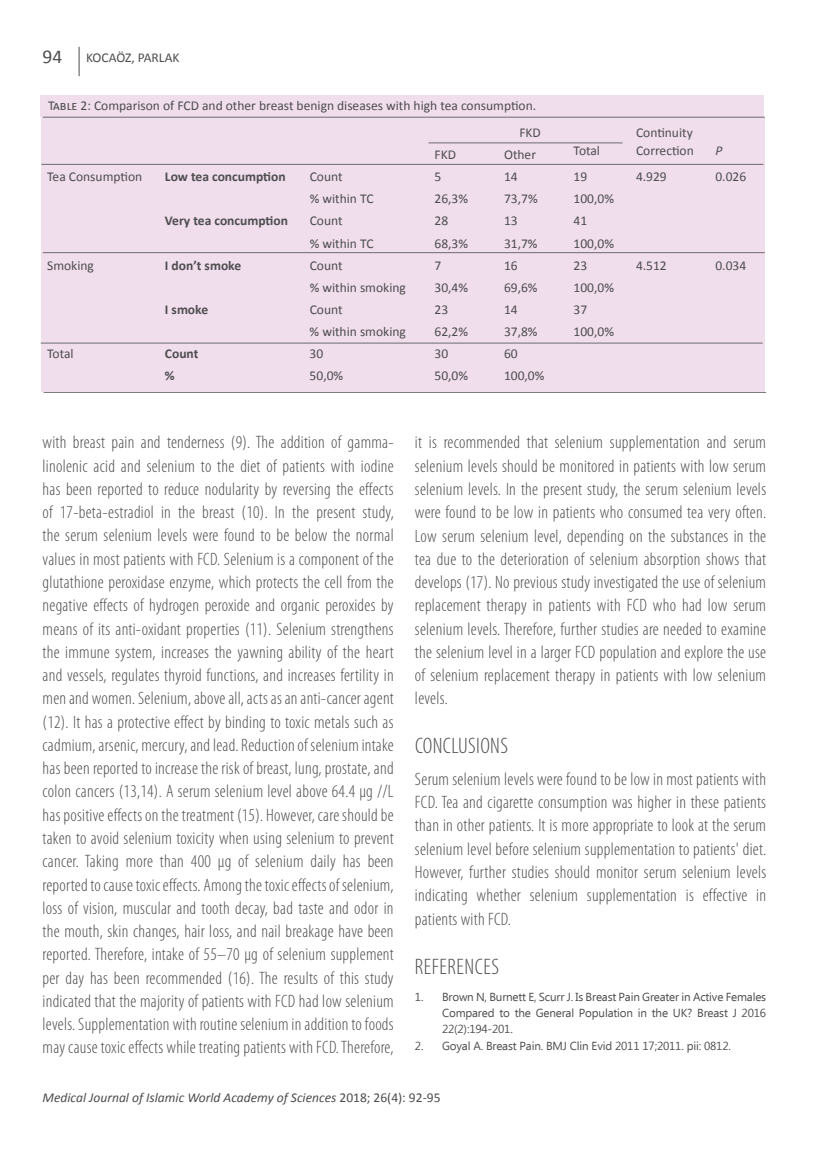
<style>
.page{position:relative;width:830px;height:1149px;background:#fff}
.page>*{position:absolute;margin:0;border:0;box-sizing:border-box;transform-origin:0 0}
.t1{font:300 condensed 22.5px "Myriad Pro";letter-spacing:.025em;color:#4d4d4f}
.t2{font:300 condensed 18px/23.2px "Myriad Pro";letter-spacing:.015em;color:#4d4d4f;text-align:justify}
.t3{font:13.5px/18px "Calibri";color:#4d4d4f}
.t4{font:italic 13.5px "Calibri";color:#4d4d4f}
.t5{font:700 13.5px "Calibri";color:#4d4d4f}
.t6{font:11.7px/15.8px "Ebrima";letter-spacing:-.015em;color:#4d4d4f;text-align:justify}
.s1{font-size:19.5px}
.s2{font-style:normal}
</style>
<div class="page">
<svg style="left:79px;top:47px;width:1px;height:29px"></svg>
<div style="left:41px;top:118px;width:722px;height:274px;background:#f1deed"></div>
<div style="left:41px;top:95px;width:722px;height:22px;background:#f1deed"></div>
<hr style="left:41px;top:164px;width:722px;height:1px;background:#4d4d4f">
<hr style="left:43px;top:117px;width:721px;height:1px;background:#4d4d4f">
<hr style="left:44px;top:392px;width:721px;height:1px;background:#4d4d4f">
<hr style="left:43px;top:252px;width:721px;height:1px;background:#4d4d4f">
<hr style="left:41px;top:343px;width:721px;height:1px;background:#4d4d4f">
<hr style="left:428px;top:143px;width:194px;height:1px;background:#4d4d4f">
<p class="t3" style="left:43px;top:49px;width:138px"><span class="s1">94</span> KOCAÖZ, PARLAK</p>
<p class="t3" style="left:48px;top:96px;width:489px">Table 2: Comparison of FCD and other breast benign diseases with high tea consumption.</p>
<p class="t3" style="left:519px;top:123px;width:23px">FKD</p>
<p class="t3" style="left:434px;top:145px;width:23px">FKD</p>
<p class="t3" style="left:504px;top:145px;width:33px">Other</p>
<p class="t3" style="left:573px;top:141px;width:28px">Total</p>
<p class="t3" style="left:635px;top:123px;width:59px">Continuity<br>Correction</p>
<p class="t4" style="left:715px;top:141px;width:8px">P</p>
<p class="t3" style="left:47px;top:168px;width:96px">Tea Consumption</p>
<p class="t5" style="left:165px;top:168px;width:122px">Low tea concumption</p>
<p class="t3" style="left:309px;top:168px;width:34px">Count</p>
<p class="t3" style="left:434px;top:168px;width:8px">5</p>
<p class="t3" style="left:504px;top:168px;width:15px">14</p>
<p class="t3" style="left:573px;top:168px;width:15px">19</p>
<p class="t3" style="left:635px;top:168px;width:32px">4.929</p>
<p class="t3" style="left:715px;top:168px;width:32px">0.026</p>
<p class="t3" style="left:309px;top:190px;width:65px">% within TC</p>
<p class="t3" style="left:434px;top:190px;width:35px">26,3%</p>
<p class="t3" style="left:504px;top:190px;width:35px">73,7%</p>
<p class="t3" style="left:573px;top:190px;width:42px">100,0%</p>
<p class="t5" style="left:165px;top:212px;width:124px">Very tea concumption</p>
<p class="t3" style="left:309px;top:212px;width:34px">Count</p>
<p class="t3" style="left:434px;top:212px;width:15px">28</p>
<p class="t3" style="left:504px;top:212px;width:15px">13</p>
<p class="t3" style="left:573px;top:212px;width:15px">41</p>
<p class="t3" style="left:309px;top:234px;width:65px">% within TC</p>
<p class="t3" style="left:434px;top:234px;width:35px">68,3%</p>
<p class="t3" style="left:504px;top:234px;width:35px">31,7%</p>
<p class="t3" style="left:573px;top:234px;width:42px">100,0%</p>
<p class="t3" style="left:47px;top:256px;width:48px">Smoking</p>
<p class="t5" style="left:165px;top:256px;width:78px">I don’t smoke</p>
<p class="t3" style="left:309px;top:256px;width:34px">Count</p>
<p class="t3" style="left:434px;top:256px;width:8px">7</p>
<p class="t3" style="left:504px;top:256px;width:15px">16</p>
<p class="t3" style="left:573px;top:256px;width:15px">23</p>
<p class="t3" style="left:635px;top:256px;width:32px">4.512</p>
<p class="t3" style="left:715px;top:256px;width:32px">0.034</p>
<p class="t3" style="left:309px;top:278px;width:98px">% within smoking</p>
<p class="t3" style="left:434px;top:278px;width:35px">30,4%</p>
<p class="t3" style="left:504px;top:278px;width:35px">69,6%</p>
<p class="t3" style="left:573px;top:278px;width:42px">100,0%</p>
<p class="t5" style="left:165px;top:301px;width:45px">I smoke</p>
<p class="t3" style="left:309px;top:300px;width:34px">Count</p>
<p class="t3" style="left:434px;top:300px;width:15px">23</p>
<p class="t3" style="left:504px;top:300px;width:15px">14</p>
<p class="t3" style="left:573px;top:300px;width:15px">37</p>
<p class="t3" style="left:309px;top:322px;width:98px">% within smoking</p>
<p class="t3" style="left:434px;top:322px;width:35px">62,2%</p>
<p class="t3" style="left:504px;top:322px;width:35px">37,8%</p>
<p class="t3" style="left:573px;top:322px;width:42px">100,0%</p>
<p class="t3" style="left:47px;top:345px;width:28px">Total</p>
<p class="t5" style="left:165px;top:345px;width:35px">Count</p>
<p class="t3" style="left:309px;top:345px;width:15px">30</p>
<p class="t3" style="left:434px;top:345px;width:15px">30</p>
<p class="t3" style="left:504px;top:345px;width:15px">60</p>
<p class="t5" style="left:165px;top:367px;width:11px">%</p>
<p class="t3" style="left:309px;top:367px;width:35px">50,0%</p>
<p class="t3" style="left:434px;top:367px;width:35px">50,0%</p>
<p class="t3" style="left:504px;top:367px;width:42px">100,0%</p>
<p class="t2" style="left:43px;top:430px;width:352px">with breast pain and tenderness (9). The addition of gamma&shy;linolenic acid and selenium to the diet of patients with iodine has been reported to reduce nodularity by reversing the effects of 17-beta-estradiol in the breast (10). In the present study, the serum selenium levels were found to be below the normal values in most patients with FCD. Selenium is a component of the glutathione peroxidase enzyme, which protects the cell from the negative effects of hydrogen peroxide and organic peroxides by means of its anti-oxidant properties (11). Selenium strengthens the immune system, increases the yawning ability of the heart and vessels, regulates thyroid functions, and increases fertility in men and women. Selenium, above all, acts as an anti-cancer agent (12). It has a protective effect by binding to toxic metals such as cadmium, arsenic, mercury, and lead. Reduction of selenium intake has been reported to increase the risk of breast, lung, prostate, and colon cancers (13,14). A serum selenium level above 64.4 µg //L has positive effects on the treatment (15). However, care should be taken to avoid selenium toxicity when using selenium to prevent cancer. Taking more than 400 µg of selenium daily has been reported to cause toxic effects. Among the toxic effects of selenium, loss of vision, muscular and tooth decay, bad taste and odor in the mouth, skin changes, hair loss, and nail breakage have been reported. Therefore, intake of 55–70 µg of selenium supplement per day has been recommended (16). The results of this study indicated that the majority of patients with FCD had low selenium levels. Supplementation with routine selenium in addition to foods may cause toxic effects while treating patients with FCD. Therefore,</p>
<p class="t2" style="left:415px;top:430px;width:352px">it is recommended that selenium supplementation and serum selenium levels should be monitored in patients with low serum selenium levels. In the present study, the serum selenium levels were found to be low in patients who consumed tea very often.<br>Low serum selenium level, depending on the substances in the tea due to the deterioration of selenium absorption shows that develops (17). No previous study investigated the use of selenium replacement therapy in patients with FCD who had low serum selenium levels. Therefore, further studies are needed to examine the selenium level in a larger FCD population and explore the use of selenium replacement therapy in patients with low selenium levels.</p>
<p class="t1" style="left:415px;top:732px;width:94px">CONCLUSIONS</p>
<p class="t2" style="left:415px;top:767px;width:352px">Serum selenium levels were found to be low in most patients with FCD. Tea and cigarette consumption was higher in these patients than in other patients. It is more appropriate to look at the serum selenium level before selenium supplementation to patients' diet.<br>However, further studies should monitor serum selenium levels indicating whether selenium supplementation is effective in patients with FCD.</p>
<p class="t1" style="left:415px;top:952px;width:85px">REFERENCES</p>
<p class="t6" style="left:442px;top:989px;width:325px;text-indent:-27px">1. Brown N, Burnett E, Scurr J. Is Breast Pain Greater in Active Females Compared to the General Population in the UK? Breast J 2016<br>22(2):194-201.</p>
<p class="t6" style="left:415px;top:1038px;width:317px">2. Goyal A. Breast Pain. BMJ Clin Evid 2011 17;2011. pii: 0812.</p>
<p class="t4" style="left:43px;top:1087px;width:399px">Medical Journal of Islamic World Academy of Sciences <span class="s2">2018; 26(4): 92-95</span></p>
</div>
